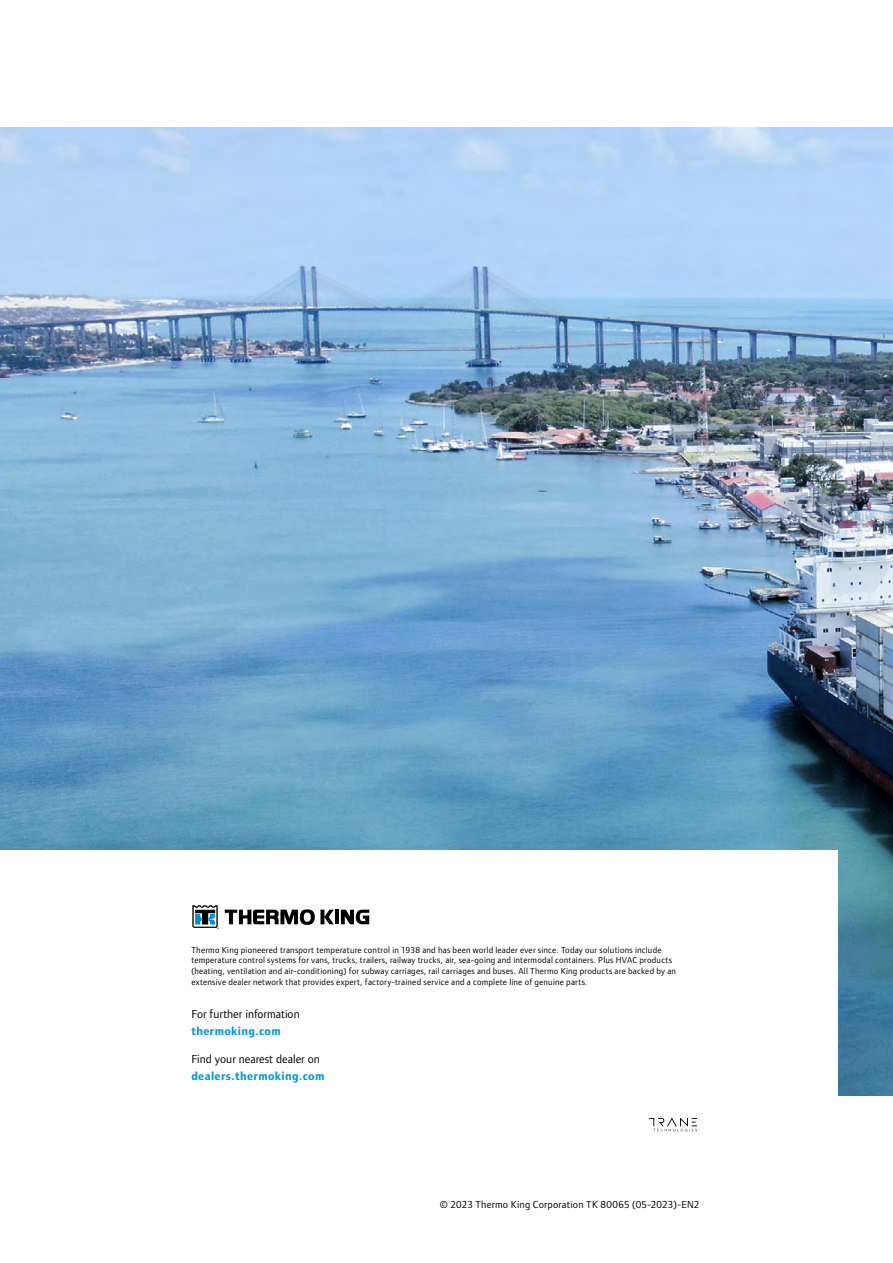
<style>
.page{position:relative;width:893px;height:1263px;background:#fff}
.page>*{position:absolute;margin:0;border:0;box-sizing:border-box;transform-origin:0 0}
.t1{font:12px "Foundry Form Sans";color:#000}
.t2{font:700 12px "Foundry Form Sans";letter-spacing:.03em;color:#0099d8}
.t3{font:10.5px "Foundry Form Sans";letter-spacing:.02em;color:#000}
.t4{font:9px/10.8px "Foundry Form Sans";letter-spacing:.02em;color:#000}
</style>
<div class="page">
<img style="left:0;top:128px;width:893px;height:967px">
<div style="left:0;top:850px;width:838px;height:413px;background:#fff"></div>
<svg style="left:225px;top:909px;width:109px;height:16px"></svg>
<hr style="left:335px;top:910px;width:4px;height:14px;background:#000">
<svg style="left:341px;top:910px;width:28px;height:14px"></svg>
<svg style="left:193px;top:905px;width:26px;height:24px"></svg>
<svg style="left:649px;top:1117px;width:49px;height:14px"></svg>
<p class="t4" style="left:191px;top:944px;width:486px">Thermo King pioneered transport temperature control in 1938 and has been world leader ever since. Today our solutions include temperature control systems for vans, trucks, trailers, railway trucks, air, sea-going and intermodal containers. Plus HVAC products (heating, ventilation and air-conditioning) for subway carriages, rail carriages and buses. All Thermo King products are backed by an extensive dealer network that provides expert, factory-trained service and a complete line of genuine parts.</p>
<h1 class="t1" style="left:191px;top:1007px;width:110px">For further information</h1>
<h1 class="t2" style="left:191px;top:1023px;width:91px">thermoking.com</h1>
<h1 class="t1" style="left:191px;top:1052px;width:130px">Find your nearest dealer on</h1>
<h1 class="t2" style="left:191px;top:1068px;width:135px">dealers.thermoking.com</h1>
<p class="t3" style="left:440px;top:1198px;width:261px">© 2023 Thermo King Corporation TK 80065 (05-2023)-EN2</p>
</div>
